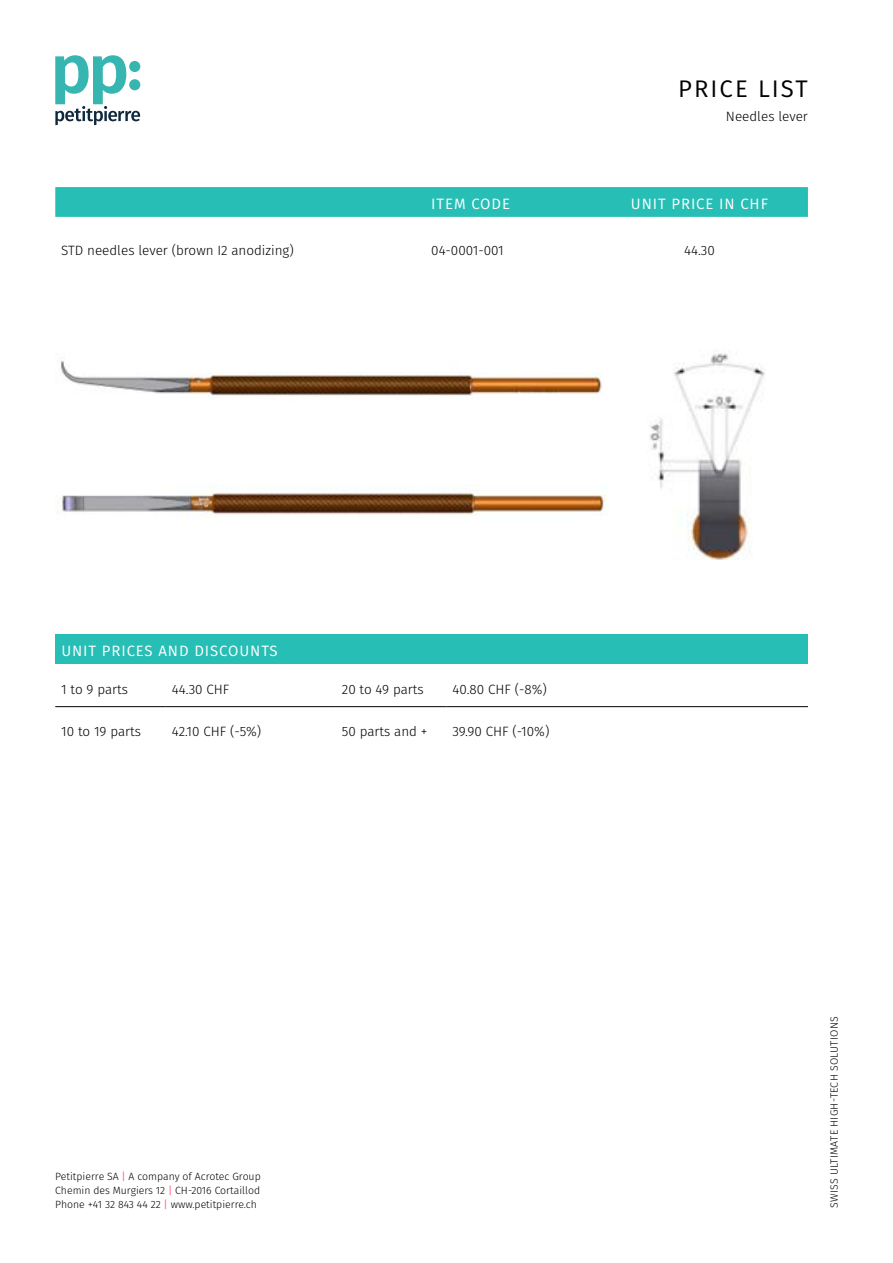
<style>
.page{position:relative;width:893px;height:1263px;background:#fff}
.page>*{position:absolute;margin:0;border:0;box-sizing:border-box;transform-origin:0 0}
.t1{font:24px "Fira Sans";letter-spacing:.085em;color:#000}
.t2{font:15px "Fira Sans";letter-spacing:.06em;color:#fff}
.t3{font:300 13.5px "Fira Sans";color:#000}
.t4{font:300 10.65px "Fira Sans";letter-spacing:.02em;color:#000}
.t5{font:300 10.5px/13.6px "Fira Sans";color:#000;text-align:justify}
.s1{font-weight:400;color:#ff5772}
</style>
<div class="page">
<svg style="left:55px;top:55px;width:85px;height:70px"></svg>
<div style="left:55px;top:187px;width:753px;height:30px;background:#27beb5"></div>
<div style="left:55px;top:634px;width:753px;height:30px;background:#27beb5"></div>
<hr style="left:55px;top:706px;width:111px;height:1px;background:#000">
<hr style="left:166px;top:706px;width:170px;height:1px;background:#000">
<hr style="left:336px;top:706px;width:110px;height:1px;background:#000">
<hr style="left:446px;top:706px;width:362px;height:1px;background:#000">
<img style="left:60px;top:360px;width:542px;height:36px">
<img style="left:650px;top:353px;width:115px;height:206px">
<img style="left:57px;top:487px;width:549px;height:29px">
<h1 class="t1" style="left:678px;top:70px;width:131px">PRICE LIST</h1>
<p class="t3" style="left:726px;top:107px;width:83px">Needles lever</p>
<p class="t2" style="left:431px;top:193px;width:80px">ITEM CODE</p>
<p class="t2" style="left:631px;top:193px;width:139px">UNIT PRICE IN CHF</p>
<p class="t3" style="left:61px;top:241px;width:234px">STD needles lever (brown I2 anodizing)</p>
<p class="t3" style="left:431px;top:241px;width:74px">04-0001-001</p>
<p class="t3" style="left:684px;top:241px;width:32px">44.30</p>
<p class="t2" style="left:61px;top:640px;width:218px">UNIT PRICES AND DISCOUNTS</p>
<p class="t3" style="left:61px;top:679px;width:68px">1 to 9 parts</p>
<p class="t3" style="left:172px;top:679px;width:59px">44.30 CHF</p>
<p class="t3" style="left:342px;top:679px;width:83px">20 to 49 parts</p>
<p class="t3" style="left:452px;top:679px;width:96px">40.80 CHF (-8%)</p>
<p class="t3" style="left:61px;top:722px;width:81px">10 to 19 parts</p>
<p class="t3" style="left:172px;top:722px;width:91px">42.10 CHF (-5%)</p>
<p class="t3" style="left:342px;top:722px;width:87px">50 parts and +</p>
<p class="t3" style="left:452px;top:722px;width:98px">39.90 CHF (-10%)</p>
<p class="t5" style="left:55px;top:1170px;width:207px">Petitpierre SA <span class="s1">|</span> A company of Acrotec Group Chemin des Murgiers 12 <span class="s1">|</span> CH-2016 Cortaillod Phone +41 32 843 44 22 <span class="s1">|</span> www.petitpierre.ch</p>
<p class="t4" style="left:826px;top:1208px;width:193px;rotate:-90deg">SWISS ULTIMATE HIGH-TECH SOLUTIONS</p>
</div>
